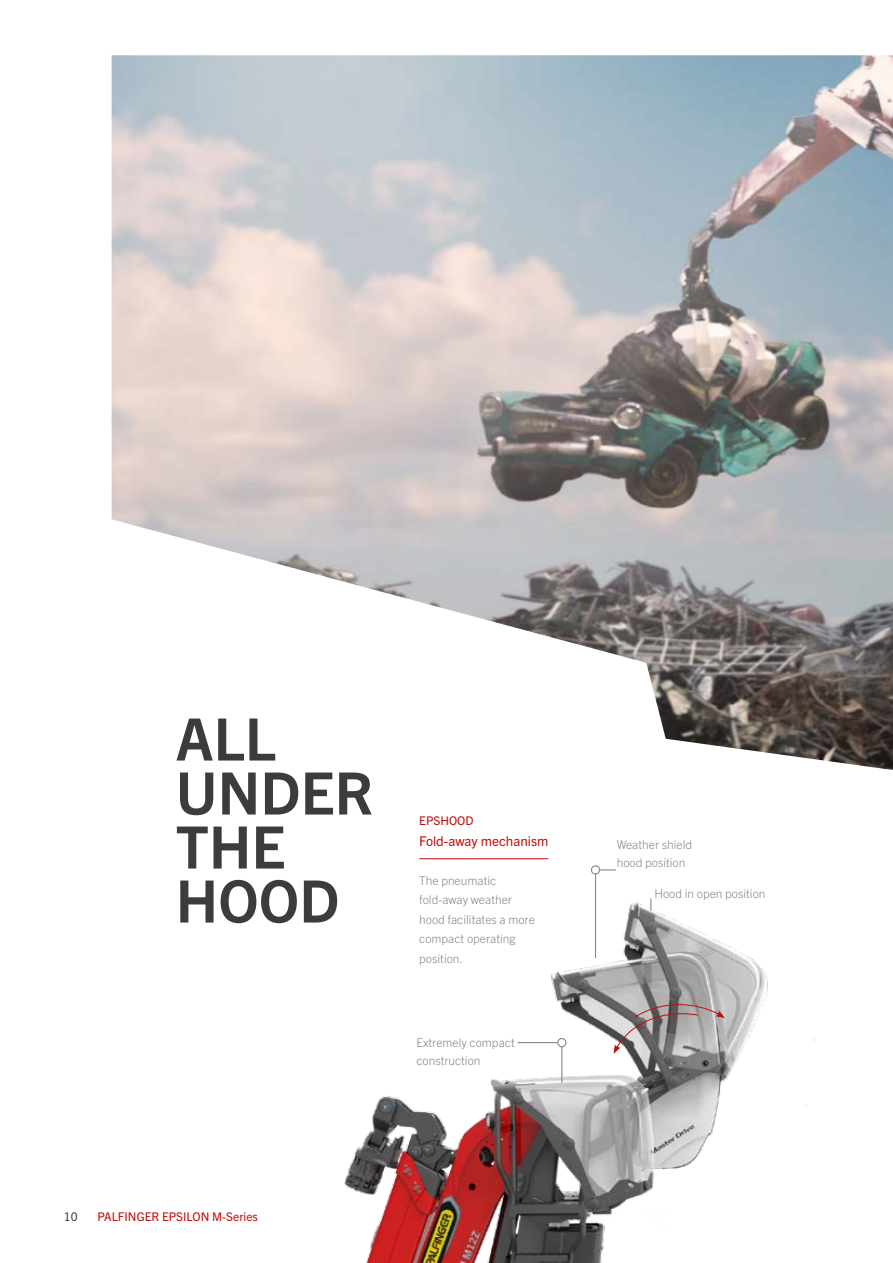
<style>
.page{position:relative;width:893px;height:1263px;background:#fff}
.page>*{position:absolute;margin:0;border:0;box-sizing:border-box;transform-origin:0 0}
.t1{font:700 58.5px/54px "Trade Gothic Next LT Pro";color:#3c3c3b}
.t2{font:13.5px "Trade Gothic Next LT Pro";color:#c00d0e}
.t3{font:300 12px/19.5px "Trade Gothic Next LT Pro";color:#878787}
.t4{font:12px "Trade Gothic Next LT Pro";color:#c00d0e}
.t5{font:12px "Trade Gothic Next LT Pro";color:#3c3c3b}
</style>
<div class="page">
<img style="left:112px;top:55px;width:781px;height:715px">
<svg style="left:112px;top:519px;width:668px;height:349px"></svg>
<img style="left:344px;top:869px;width:471px;height:394px">
<svg style="left:650px;top:898px;width:1px;height:13px"></svg>
<svg style="left:613px;top:1004px;width:112px;height:50px;background:#a29a9a"></svg>
<hr style="left:561px;top:1046px;width:1px;height:37px;background:#878787">
<hr style="left:518px;top:1042px;width:40px;height:1px;background:#878787">
<div style="left:557px;top:1038px;width:9px;height:9px;border:1px solid #878787;border-radius:50%"></div>
<hr style="left:595px;top:874px;width:1px;height:84px;background:#878787">
<svg style="left:600px;top:869px;width:16px;height:1px"></svg>
<div style="left:591px;top:865px;width:9px;height:9px;border:1px solid #878787;border-radius:50%"></div>
<hr style="left:419px;top:858px;width:129px;height:1px;background:#c00d0e">
<h1 class="t1" style="left:176px;top:708px;width:199px">ALL<br>UNDER<br>THE<br>HOOD</h1>
<p class="t4" style="left:419px;top:812px;width:56px">EPSHOOD</p>
<p class="t2" style="left:419px;top:831px;width:131px">Fold-away mechanism</p>
<p class="t3" style="left:419px;top:870px;width:117px">The pneumatic fold-away weather hood facilitates a more compact operating position.</p>
<p class="t3" style="left:416px;top:1033px;width:100px;line-height:18px">Extremely compact construction</p>
<p class="t5" style="left:64px;top:1208px;width:15px">10</p>
<p class="t4" style="left:97px;top:1208px;width:162px">PALFINGER EPSILON M-Series</p>
<p class="t3" style="left:617px;top:834px;width:77px;line-height:18px">Weather shield hood position</p>
<p class="t3" style="left:654px;top:883px;width:113px">Hood in open position</p>
</div>
